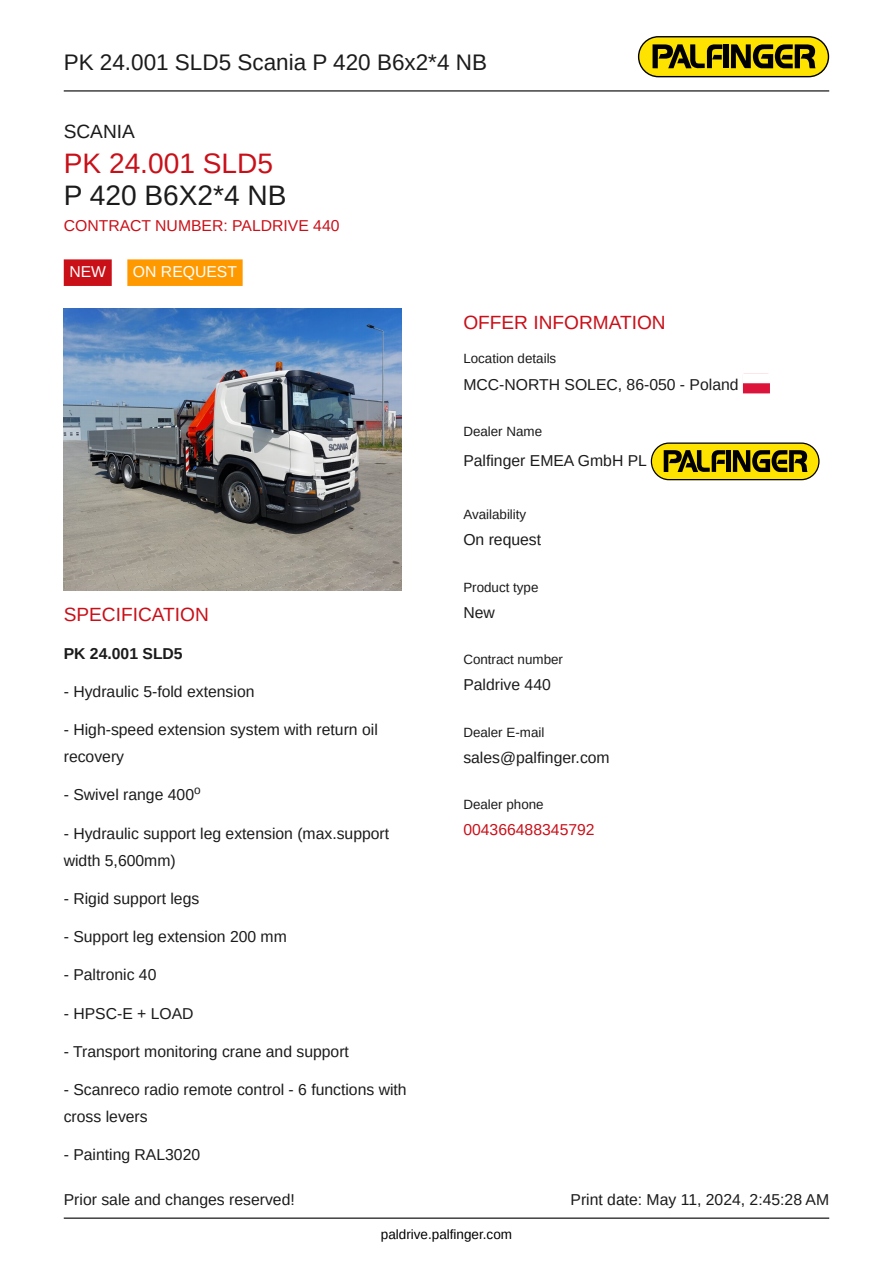
<style>
.page{position:relative;width:893px;height:1263px;background:#fff}
.page>*{position:absolute;margin:0;border:0;box-sizing:border-box;transform-origin:0 0}
.t1{font:28.2px "Arimo";color:#c91019}
.t2{font:28.2px "Arimo";color:#1b1b1b}
.t3{font:22.5px "Arimo";color:#1b1b1b}
.t4{font:19.2px "Arimo";color:#c91019}
.t5{font:19.2px "Arimo";color:#1b1b1b}
.t6{font:15.75px/27px "Arimo";color:#1b1b1b}
.t7{font:15.75px "Arimo";color:#c91019}
.t8{font:15.75px "Arimo";color:#fff}
.t9{font:13.5px "Arimo";color:#000}
.t10{font:13.35px "Arimo";color:#1b1b1b}
.t11{font:11.85px "Arimo";color:#1b1b1b}
</style>
<div class="page">
<hr style="left:64px;top:90px;width:765px;height:1px;background:#000">
<hr style="left:64px;top:1217px;width:765px;height:2px;background:#000">
<svg style="left:638px;top:36px;width:191px;height:41px"></svg>
<div style="left:64px;top:259px;width:48px;height:27px;background:#c91019"></div>
<div style="left:127px;top:259px;width:116px;height:27px;background:#f90"></div>
<img style="left:64px;top:309px;width:337px;height:281px">
<div style="left:743px;top:383px;width:27px;height:10px;background:#dc143c"></div>
<svg style="left:651px;top:442px;width:168px;height:38px"></svg>
<h2 class="t3" style="left:64px;top:53px;width:425px">PK 24.001 SLD5 Scania P 420 B6x2*4 NB</h2>
<p class="t5" style="left:64px;top:124px;width:73px">SCANIA</p>
<h1 class="t1" style="left:64px;top:152px;width:211px">PK 24.001 SLD5</h1>
<h1 class="t2" style="left:64px;top:185px;width:224px">P 420 B6X2*4 NB</h1>
<p class="t7" style="left:64px;top:220px;width:277px">CONTRACT NUMBER: PALDRIVE 440</p>
<p class="t8" style="left:69px;top:266px;width:38px">NEW</p>
<p class="t8" style="left:133px;top:266px;width:106px">ON REQUEST</p>
<p class="t4" style="left:64px;top:607px;width:147px">SPECIFICATION</p>
<p class="t6" style="left:64px;top:641px;width:120px">PK 24.001 SLD5</p>
<p class="t6" style="left:64px;top:679px;width:192px">- Hydraulic 5-fold extension</p>
<p class="t6" style="left:64px;top:717px;width:316px">- High-speed extension system with return oil recovery</p>
<p class="t6" style="left:64px;top:783px;width:132px">- Swivel range 400</p>
<p class="t6" style="left:64px;top:821px;width:327px">- Hydraulic support leg extension (max.support width 5,600mm)</p>
<p class="t6" style="left:64px;top:886px;width:137px">- Rigid support legs</p>
<p class="t6" style="left:64px;top:924px;width:225px">- Support leg extension 200 mm</p>
<p class="t6" style="left:64px;top:963px;width:94px">- Paltronic 40</p>
<p class="t6" style="left:64px;top:1001px;width:131px">- HPSC-E + LOAD</p>
<p class="t6" style="left:64px;top:1039px;width:287px">- Transport monitoring crane and support</p>
<p class="t6" style="left:64px;top:1077px;width:344px">- Scanreco radio remote control - 6 functions with cross levers</p>
<p class="t6" style="left:64px;top:1143px;width:138px">- Painting RAL3020</p>
<p class="t11" style="left:194px;top:786px;width:8px">o</p>
<p class="t4" style="left:463px;top:315px;width:204px">OFFER INFORMATION</p>
<p class="t10" style="left:463px;top:353px;width:94px">Location details</p>
<p class="t6" style="left:463px;top:373px;width:277px">MCC-NORTH SOLEC, 86-050 - Poland</p>
<p class="t10" style="left:463px;top:426px;width:80px">Dealer Name</p>
<p class="t6" style="left:463px;top:448px;width:185px">Palfinger EMEA GmbH PL</p>
<p class="t10" style="left:463px;top:510px;width:64px">Availability</p>
<p class="t6" style="left:463px;top:528px;width:79px">On request</p>
<p class="t10" style="left:463px;top:582px;width:77px">Product type</p>
<p class="t6" style="left:463px;top:600px;width:33px">New</p>
<p class="t10" style="left:463px;top:655px;width:101px">Contract number</p>
<p class="t6" style="left:463px;top:673px;width:89px">Paldrive 440</p>
<p class="t10" style="left:463px;top:727px;width:83px">Dealer E-mail</p>
<p class="t6" style="left:463px;top:745px;width:148px">sales@palfinger.com</p>
<p class="t10" style="left:463px;top:799px;width:82px">Dealer phone</p>
<p class="t7" style="left:463px;top:824px;width:133px">004366488345792</p>
<p class="t6" style="left:64px;top:1188px;width:233px">Prior sale and changes reserved!</p>
<p class="t6" style="left:571px;top:1188px;width:260px">Print date: May 11, 2024, 2:45:28 AM</p>
<p class="t9" style="left:381px;top:1229px;width:133px">paldrive.palfinger.com</p>
</div>
